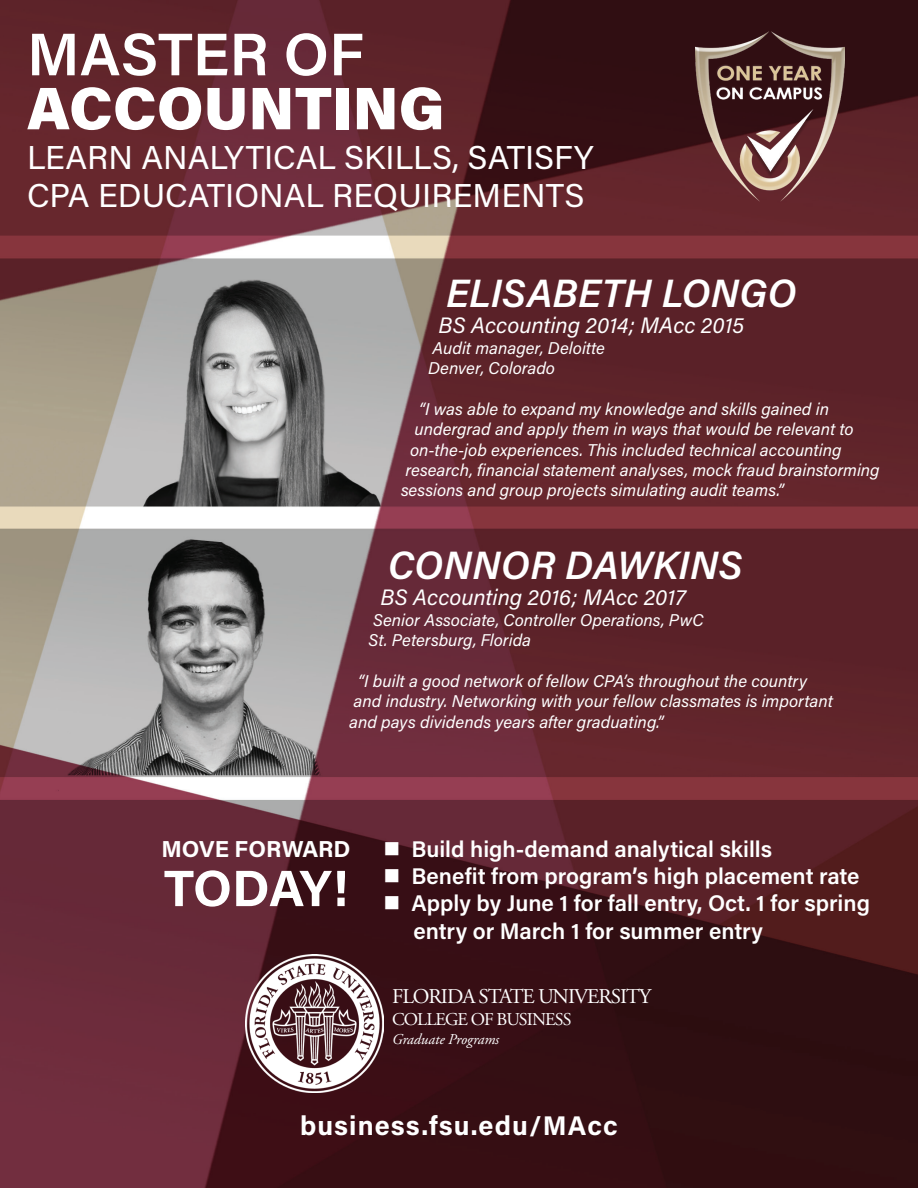
<style>
.page{position:relative;width:918px;height:1188px;background:#fff}
.page>*{position:absolute;margin:0;border:0;box-sizing:border-box;transform-origin:0 0}
.t1{font:900 60px "Acumin Pro";color:#fff}
.t2{font:600 60px "Acumin Pro";color:#fff}
.t3{font:700 51.15px "Acumin Pro";letter-spacing:-.015em;color:#fff}
.t4{font:italic 600 39.45px "Acumin Pro";letter-spacing:.005em;color:#fff}
.t5{font:33px/37.8px "Acumin Pro";color:#fff}
.t6{font:700 27px "Acumin Pro";letter-spacing:.04em;color:#fff}
.t7{font:700 23.1px "Acumin Pro";color:#fff}
.t8{font:600 22.65px/27.2px "Acumin Pro";color:#fff}
.t9{font:italic 22.2px "Acumin Pro";color:#fff}
.t10{font:21px "Adobe Garamond Pro";letter-spacing:-.05em;color:#fff}
.t11{font:18px "Adobe Garamond Pro";letter-spacing:-.05em;color:#fff}
.t12{font:italic 16.95px/20.4px "Acumin Pro";color:#fff}
.t13{font:italic 15px "Adobe Garamond Pro";color:#fff}
</style>
<div class="page">
<img style="left:0;top:0;width:918px;height:1188px">
<img style="left:245px;top:954px;width:138px;height:138px">
<img style="left:696px;top:31px;width:149px;height:170px">
<h1 class="t2" style="left:27px;top:12px;width:338px">MASTER OF</h1>
<h1 class="t1" style="left:27px;top:66px;width:419px">ACCOUNTING</h1>
<h3 class="t5" style="left:27px;top:137px;width:568px">LEARN ANALYTICAL SKILLS, SATISFY<br>CPA EDUCATIONAL REQUIREMENTS</h3>
<h3 class="t4" style="left:446px;top:265px;width:352px">ELISABETH LONGO</h3>
<h3 class="t9" style="left:439px;top:310px;width:307px">BS Accounting 2014; MAcc 2015</h3>
<p class="t12" style="left:428px;top:337px;width:178px">Audit manager, Deloitte<br>Denver, Colorado</p>
<p class="t12" style="left:419px;top:398px;width:412px">“I was able to expand my knowledge and skills gained in</p>
<p class="t12" style="left:415px;top:418px;width:441px">undergrad and apply them in ways that would be relevant to</p>
<p class="t12" style="left:410px;top:439px;width:433px">on-the-job experiences. This included technical accounting</p>
<p class="t12" style="left:406px;top:459px;width:476px">research, financial statement analyses, mock fraud brainstorming</p>
<p class="t12" style="left:401px;top:480px;width:384px">sessions and group projects simulating audit teams.”</p>
<h3 class="t4" style="left:388px;top:537px;width:356px">CONNOR DAWKINS</h3>
<h3 class="t9" style="left:381px;top:582px;width:307px">BS Accounting 2016; MAcc 2017</h3>
<p class="t12" style="left:369px;top:609px;width:337px">Senior Associate, Controller Operations, PwC<br>St. Petersburg, Florida</p>
<p class="t12" style="left:349px;top:670px;width:485px;text-indent:9px">“I built a good network of fellow CPA’s throughout the country and industry. Networking with your fellow classmates is important and pays dividends years after graduating.”</p>
<h3 class="t7" style="left:161px;top:832px;width:191px">MOVE FORWARD</h3>
<h2 class="t3" style="left:164px;top:852px;width:186px">TODAY!</h2>
<h3 class="t8" style="left:383px;top:835px;width:390px">■ Build high-demand analytical skills</h3>
<h3 class="t8" style="left:383px;top:862px;width:478px">■ Benefit from program’s high placement rate</h3>
<h3 class="t8" style="left:413px;top:889px;width:458px;text-indent:-30px">■ Apply by June 1 for fall entry, Oct. 1 for spring entry or March 1 for summer entry</h3>
<p class="t10" style="left:392px;top:984px;width:261px">FLORIDA STATE UNIVERSITY</p>
<p class="t11" style="left:392px;top:1008px;width:181px">COLLEGE OF BUSINESS</p>
<p class="t13" style="left:392px;top:1031px;width:108px">Graduate Programs</p>
<h3 class="t6" style="left:300px;top:1107px;width:319px">business.fsu.edu/MAcc</h3>
</div>
